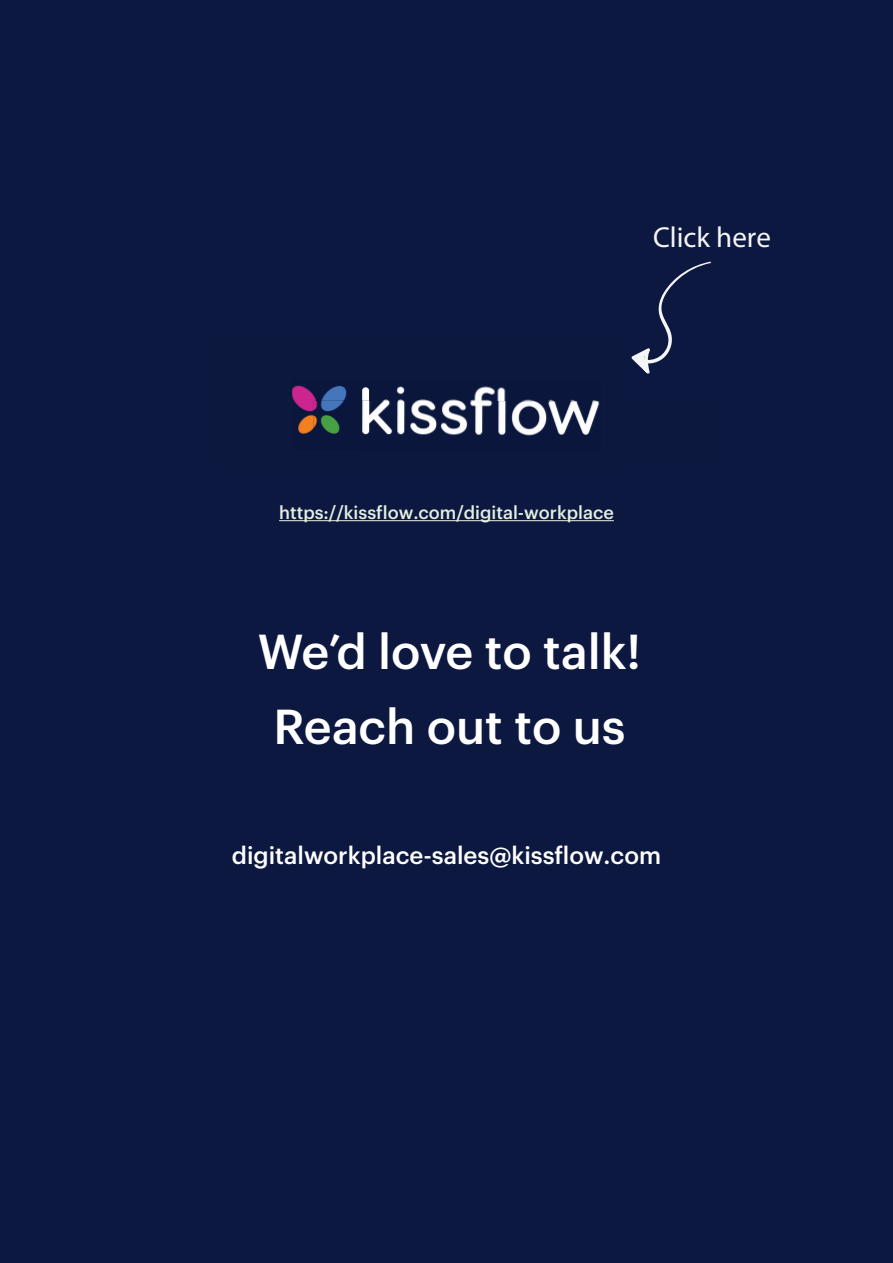
<style>
.page{position:relative;width:893px;height:1263px;background:#0d1840}
.page>*{position:absolute;margin:0;border:0;box-sizing:border-box;transform-origin:0 0}
.t1{font:500 48px/75px "Graphik";color:#fff;text-align:center}
.t2{font:28.95px "Myriad Pro";color:#f4f5f6}
.t3{font:500 24px "Graphik";color:#fff}
.t4{font:500 18px "Graphik";color:#e3eee0}
</style>
<div class="page">
<hr style="left:279px;top:520px;width:335px;height:1px;background:#e3eee0">
<svg style="left:631px;top:261px;width:80px;height:113px"></svg>
<img style="left:292px;top:385px;width:305px;height:49px">
<img style="left:314px;top:401px;width:286px;height:35px">
<h2 class="t2" style="left:653px;top:219px;width:119px">Click here</h2>
<p class="t4" style="left:279px;top:499px;width:336px">https://kissflow.com/digital-workplace</p>
<h1 class="t1" style="left:258px;top:610px;width:385px">We’d love to talk!<br>Reach out to us</h1>
<h3 class="t3" style="left:232px;top:837px;width:431px">digitalworkplace-sales@kissflow.com</h3>
</div>
